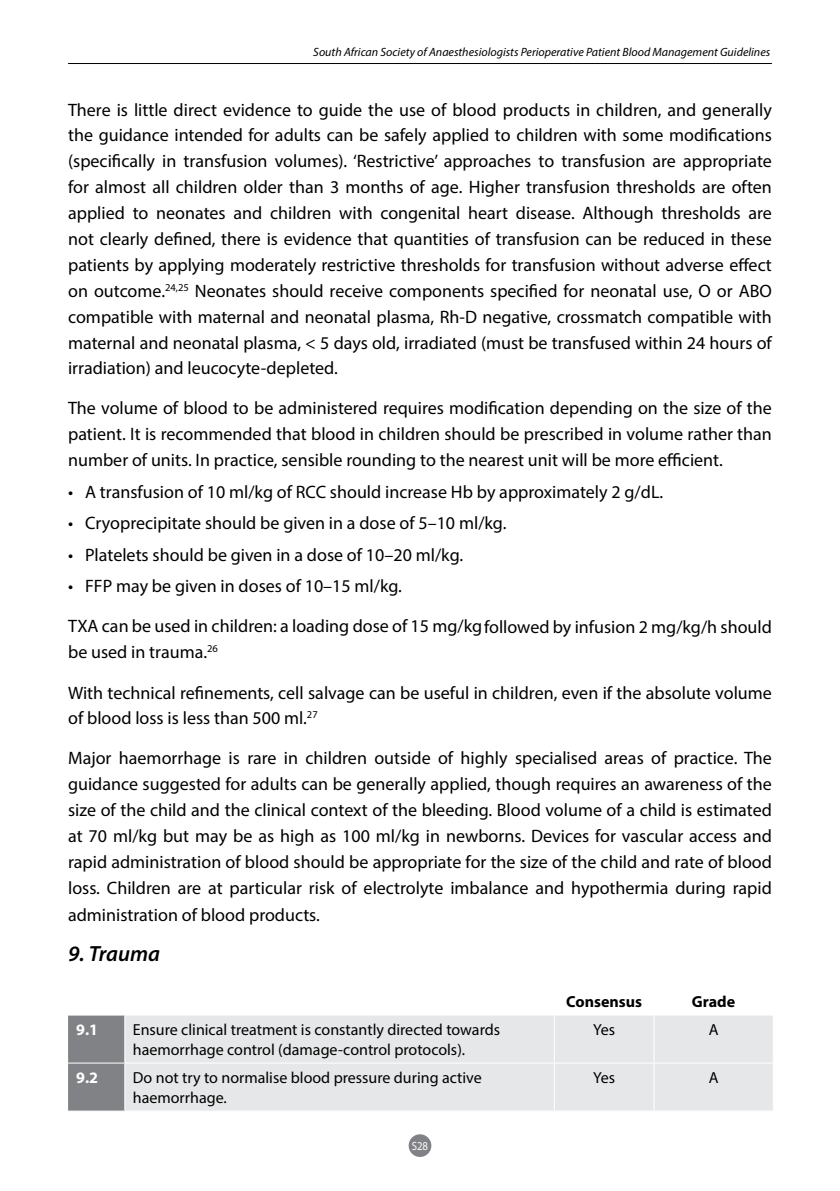
<style>
.page{position:relative;width:840px;height:1191px;background:#fff}
.page>*{position:absolute;margin:0;border:0;box-sizing:border-box;transform-origin:0 0}
.t1{font:italic 600 22px "Myriad Pro";color:#000}
.t2{font:18px/25.8px "Myriad Pro";color:#000;text-align:justify}
.t3{font:16px/20px "Myriad Pro";color:#000}
.t4{font:700 16px "Myriad Pro";color:#000}
.t5{font:700 16px "Myriad Pro";color:#fff}
.t6{font:italic 12px "Myriad Pro";color:#000}
.t7{font:12px "Myriad Pro";color:#fff;scale:.9 1}
</style>
<div class="page">
<hr style="left:68px;top:63px;width:703px;height:1px;background:#000">
<div style="left:408px;top:1134px;width:23px;height:23px;background:#808285;border-radius:50%"></div>
<div style="left:68px;top:1015px;width:56px;height:95px;background:#808285"></div>
<div style="left:125px;top:1015px;width:647px;height:95px;background:#e6e7e8"></div>
<hr style="left:553px;top:1015px;width:1px;height:47px;background:#fff">
<hr style="left:653px;top:1015px;width:1px;height:47px;background:#fff">
<hr style="left:125px;top:1062px;width:429px;height:1px;background:#fff">
<hr style="left:554px;top:1062px;width:99px;height:1px;background:#fff">
<hr style="left:553px;top:1063px;width:1px;height:47px;background:#fff">
<hr style="left:653px;top:1062px;width:120px;height:1px;background:#fff">
<hr style="left:653px;top:1063px;width:1px;height:47px;background:#fff">
<hr style="left:68px;top:1062px;width:57px;height:1px;background:#fff">
<p class="t6" style="left:313px;top:45px;width:458px">South African Society of Anaesthesiologists Perioperative Patient Blood Management Guidelines</p>
<p class="t2" style="left:68px;top:96px;width:705px">There is little direct evidence to guide the use of blood products in children, and generally the guidance intended for adults can be safely applied to children with some modifications (specifically in transfusion volumes). ‘Restrictive’ approaches to transfusion are appropriate for almost all children older than 3 months of age. Higher transfusion thresholds are often applied to neonates and children with congenital heart disease. Although thresholds are not clearly defined, there is evidence that quantities of transfusion can be reduced in these patients by applying moderately restrictive thresholds for transfusion without adverse effect on outcome.<sup>24,25</sup> Neonates should receive components specified for neonatal use, O or ABO compatible with maternal and neonatal plasma, Rh-D negative, crossmatch compatible with maternal and neonatal plasma, &lt; 5 days old, irradiated (must be transfused within 24 hours of irradiation) and leucocyte-depleted.</p>
<p class="t2" style="left:68px;top:395px;width:705px">The volume of blood to be administered requires modification depending on the size of the patient. It is recommended that blood in children should be prescribed in volume rather than number of units. In practice, sensible rounding to the nearest unit will be more efficient.</p>
<p class="t2" style="left:68px;top:478px;width:596px">• A transfusion of 10 ml/kg of RCC should increase Hb by approximately 2 g/dL.</p>
<p class="t2" style="left:68px;top:510px;width:439px">• Cryoprecipitate should be given in a dose of 5–10 ml/kg.</p>
<p class="t2" style="left:68px;top:541px;width:396px">• Platelets should be given in a dose of 10–20 ml/kg.</p>
<p class="t2" style="left:68px;top:573px;width:335px">• FFP may be given in doses of 10–15 ml/kg.</p>
<p class="t2" style="left:68px;top:613px;width:705px">TXA can be used in children: a loading dose of 15 mg/kgfollowed by infusion 2 mg/kg/h should be used in trauma.<sup>26</sup></p>
<p class="t2" style="left:68px;top:679px;width:705px">With technical refinements, cell salvage can be useful in children, even if the absolute volume of blood loss is less than 500 ml.<sup>27</sup></p>
<p class="t2" style="left:68px;top:745px;width:705px">Major haemorrhage is rare in children outside of highly specialised areas of practice. The guidance suggested for adults can be generally applied, though requires an awareness of the size of the child and the clinical context of the bleeding. Blood volume of a child is estimated at 70 ml/kg but may be as high as 100 ml/kg in newborns. Devices for vascular access and rapid administration of blood should be appropriate for the size of the child and rate of blood loss. Children are at particular risk of electrolyte imbalance and hypothermia during rapid administration of blood products.</p>
<p class="t1" style="left:68px;top:939px;width:93px">9. Trauma</p>
<p class="t4" style="left:566px;top:991px;width:77px">Consensus</p>
<p class="t4" style="left:691px;top:991px;width:45px">Grade</p>
<p class="t5" style="left:76px;top:1019px;width:23px">9.1</p>
<p class="t3" style="left:133px;top:1019px;width:368px">Ensure clinical treatment is constantly directed towards haemorrhage control (damage-control protocols).</p>
<p class="t3" style="left:593px;top:1019px;width:23px">Yes</p>
<p class="t3" style="left:708px;top:1019px;width:11px">A</p>
<p class="t5" style="left:76px;top:1067px;width:23px">9.2</p>
<p class="t3" style="left:133px;top:1067px;width:350px">Do not try to normalise blood pressure during active haemorrhage.</p>
<p class="t3" style="left:593px;top:1067px;width:23px">Yes</p>
<p class="t3" style="left:708px;top:1067px;width:11px">A</p>
<p class="t7" style="left:411px;top:1138px;width:20px">S28</p>
</div>
